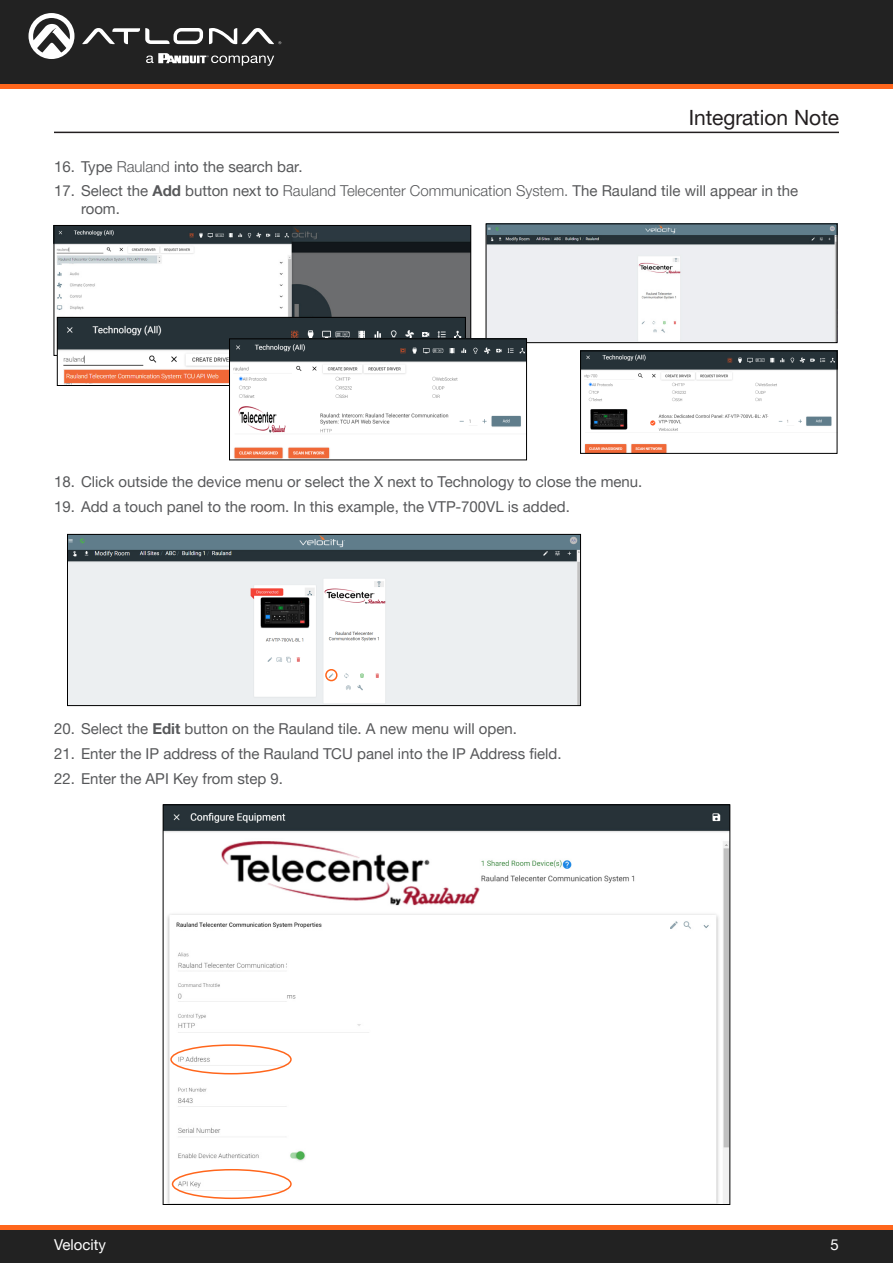
<style>
.page{position:relative;width:893px;height:1263px;background:#fff}
.page>*{position:absolute;margin:0;border:0;box-sizing:border-box;transform-origin:0 0}
.Non_TOC_Section_Head{font:21px "Helvetica Neue LTW1 G";color:#231f20}
.t1{font:15px/18px "Helvetica Neue LTW1 G";color:#57585a}
.t2{font:15px "Helvetica Neue LTW1 G";color:#fff}
.s1{font-weight:300}
.s2{font-weight:700}
</style>
<div class="page">
<div style="left:0;top:1227px;width:893px;height:36px;background:#222"></div>
<div style="left:0;top:0;width:893px;height:84px;background:#222"></div>
<svg style="left:82px;top:28px;width:121px;height:16px"></svg>
<svg style="left:209px;top:28px;width:72px;height:16px"></svg>
<svg style="left:29px;top:13px;width:45px;height:46px"></svg>
<svg style="left:146px;top:53px;width:128px;height:13px"></svg>
<hr style="left:0;top:84px;width:893px;height:4px;background:#ff661c">
<hr style="left:0;top:1225px;width:893px;height:4px;background:#ff661c">
<hr style="left:54px;top:132px;width:785px;height:1px;background:#231f20">
<img style="left:56px;top:227px;width:413px;height:127px">
<div style="left:54px;top:225px;width:417px;height:131px;border:1px solid #000"></div>
<img style="left:59px;top:319px;width:405px;height:65px">
<div style="left:57px;top:317px;width:409px;height:69px;border:1px solid #000"></div>
<img style="left:488px;top:225px;width:347px;height:116px">
<div style="left:486px;top:223px;width:351px;height:120px;border:1px solid #000"></div>
<img style="left:231px;top:340px;width:294px;height:118px">
<div style="left:229px;top:338px;width:298px;height:122px;border:1px solid #000"></div>
<img style="left:582px;top:353px;width:253px;height:99px">
<div style="left:580px;top:351px;width:257px;height:103px;border:1px solid #000"></div>
<img style="left:69px;top:536px;width:510px;height:168px">
<div style="left:67px;top:534px;width:514px;height:172px;border:1px solid #000"></div>
<div style="left:325px;top:669px;width:12px;height:12px;border:2px solid #ff661c;border-radius:50%"></div>
<img style="left:165px;top:806px;width:563px;height:397px">
<div style="left:170px;top:1044px;width:122px;height:30px;border:2px solid #ff661c;border-radius:50%"></div>
<div style="left:172px;top:1169px;width:120px;height:30px;border:2px solid #ff661c;border-radius:50%"></div>
<p class="Non_TOC_Section_Head" style="left:689px;top:104px;width:152px">Integration Note</p>
<p class="t1" style="left:54px;top:157px;width:250px">16. Type <span class="s1">Rauland</span> into the search bar.</p>
<p class="t1" style="left:81px;top:182px;width:719px;text-indent:-27px">17. Select the <span class="s2">Add</span> button next to <span class="s1">Rauland Telecenter Communication System.</span> The Rauland tile will appear in the room.</p>
<p class="t1" style="left:54px;top:473px;width:590px">18. Click outside the device menu or select the X next to Technology to close the menu.</p>
<p class="t1" style="left:54px;top:498px;width:517px">19. Add a touch panel to the room. In this example, the VTP-700VL is added.</p>
<p class="t1" style="left:54px;top:720px;width:465px">20. Select the <span class="s2">Edit</span> button on the Rauland tile. A new menu will open.</p>
<p class="t1" style="left:54px;top:744px;width:509px">21. Enter the IP address of the Rauland TCU panel into the IP Address field.</p>
<p class="t1" style="left:54px;top:769px;width:231px">22. Enter the API Key from step 9.</p>
<p class="t2" style="left:54px;top:1235px;width:54px">Velocity</p>
<p class="t2" style="left:831px;top:1235px;width:10px">5</p>
</div>
